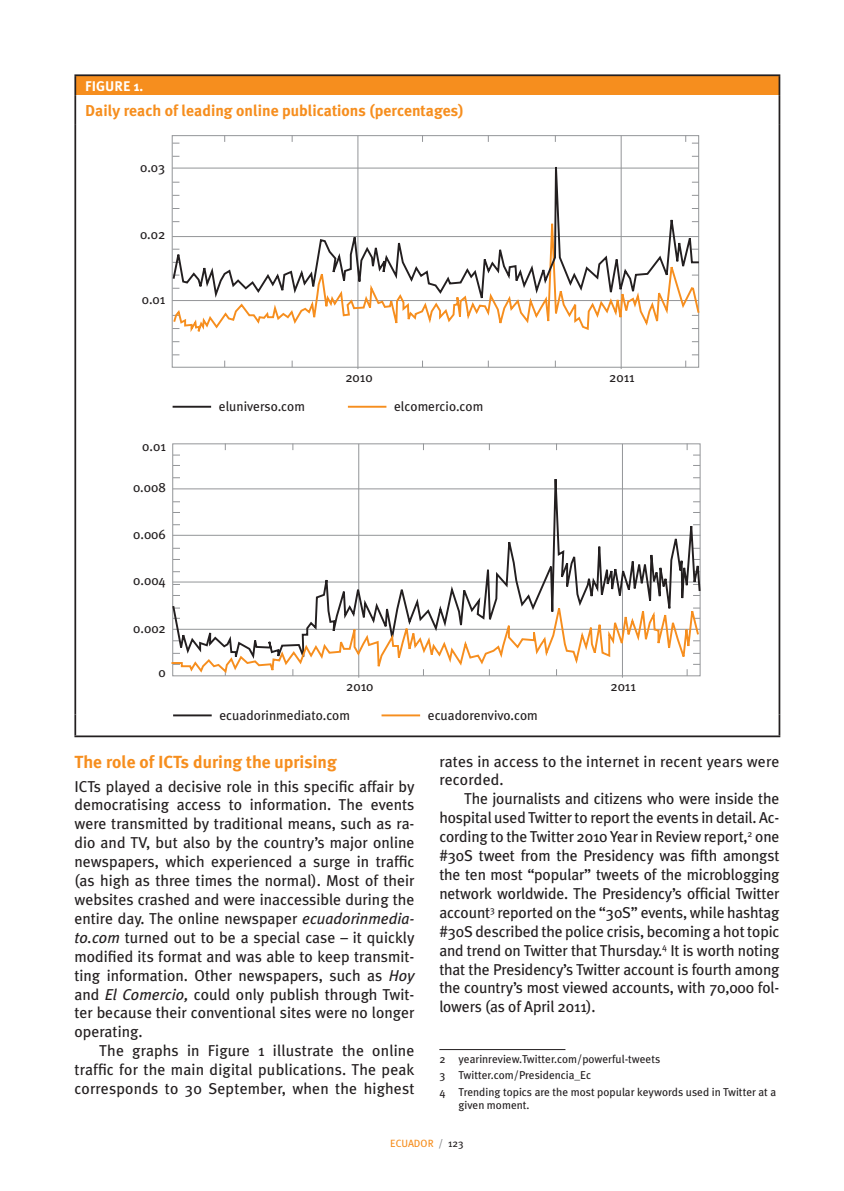
<style>
.page{position:relative;width:844px;height:1191px;background:#fff}
.page>*{position:absolute;margin:0;border:0;box-sizing:border-box;transform-origin:0 0}
.t1{font:700 17.5px "Meta Plus";color:#f68e1e}
.t2{font:15.75px/18.9px "Meta Plus";color:#231f20;text-align:justify}
.t3{font:700 15.75px "Meta Plus";color:#f68e1e}
.t4{font:700 14px "Meta Plus";color:#fff}
.t5{font:13.47px/28.9px "Meta Plus";color:#231f20}
.t6{font:11.38px/16.1px "Meta Plus";color:#231f20}
.t7{font:10.5px "Meta Plus";color:#f68e1e}
.t8{font:10.5px "Meta Plus";color:#231f20}
.s1{font-style:italic}
.s2{color:#808285}
</style>
<div class="page">
<hr style="left:439px;top:1049px;width:126px;height:1px;background:#231f20">
<div style="left:75px;top:75px;width:704px;height:20px;background:#f68e1e"></div>
<hr style="left:74px;top:74px;width:706px;height:2px;background:#231f20">
<svg style="left:74px;top:76px;width:2px;height:19px"></svg>
<svg style="left:778px;top:76px;width:2px;height:19px"></svg>
<hr style="left:74px;top:95px;width:2px;height:30px;background:#231f20">
<hr style="left:778px;top:95px;width:2px;height:30px;background:#231f20">
<hr style="left:74px;top:125px;width:2px;height:589px;background:#231f20">
<hr style="left:778px;top:125px;width:2px;height:589px;background:#231f20">
<hr style="left:74px;top:714px;width:2px;height:21px;background:#231f20">
<hr style="left:778px;top:714px;width:2px;height:21px;background:#231f20">
<hr style="left:74px;top:735px;width:706px;height:2px;background:#231f20">
<hr style="left:357px;top:136px;width:1px;height:233px;background:#939598">
<hr style="left:620px;top:136px;width:1px;height:233px;background:#939598">
<svg style="left:685px;top:354px;width:13px;height:13px"></svg>
<svg style="left:172px;top:310px;width:528px;height:42px"></svg>
<svg style="left:171px;top:135px;width:529px;height:175px"></svg>
<hr style="left:172px;top:406px;width:39px;height:2px;background:#231f20">
<hr style="left:348px;top:406px;width:38px;height:2px;background:#f68e1e">
<hr style="left:173px;top:714px;width:39px;height:2px;background:#231f20">
<hr style="left:381px;top:714px;width:39px;height:2px;background:#f68e1e">
<svg style="left:172px;top:443px;width:529px;height:234px"></svg>
<svg style="left:171px;top:597px;width:529px;height:81px"></svg>
<p class="t4" style="left:85px;top:78px;width:9px">figure</p>
<p class="t4" style="left:134px;top:78px;width:11px">1.</p>
<p class="t3" style="left:85px;top:102px;width:380px">Daily reach of leading online publications (percentages)</p>
<p class="t5" style="left:140px;top:152px;width:27px">0.03</p>
<p class="t5" style="left:140px;top:220px;width:27px">0.02</p>
<p class="t5" style="left:142px;top:285px;width:25px">0.01</p>
<p class="t5" style="left:142px;top:432px;width:25px">0.01</p>
<p class="t5" style="left:133px;top:472px;width:34px">0.008</p>
<p class="t5" style="left:133px;top:519px;width:34px">0.006</p>
<p class="t5" style="left:133px;top:566px;width:34px">0.004</p>
<p class="t5" style="left:133px;top:613px;width:34px">0.002</p>
<p class="t5" style="left:158px;top:658px;width:9px">0</p>
<p class="t5" style="left:219px;top:391px;width:88px">eluniverso.com</p>
<p class="t5" style="left:345px;top:363px;width:29px">2010</p>
<p class="t5" style="left:394px;top:391px;width:91px">elcomercio.com</p>
<p class="t5" style="left:219px;top:671px;width:155px;text-indent:127px">2010 ecuadorinmediato.com</p>
<p class="t5" style="left:428px;top:700px;width:111px">ecuadorenvivo.com</p>
<p class="t5" style="left:609px;top:363px;width:27px">2011</p>
<p class="t5" style="left:610px;top:671px;width:27px">2011</p>
<p class="t1" style="left:74px;top:751px;width:264px">The role of ICTs during the uprising</p>
<p class="t2" style="left:74px;top:776px;width:341px">ICTs played a decisive role in this specific affair by democratising access to information. The events were transmitted by traditional means, such as ra&shy;dio and TV, but also by the country’s major online newspapers, which experienced a surge in traffic (as high as three times the normal). Most of their websites crashed and were inaccessible during the entire day. The online newspaper <span class="s1">ecuadorinmedia&shy;to.com</span> turned out to be a special case – it quickly modified its format and was able to keep transmit&shy;ting information. Other newspapers, such as <span class="s1">Hoy </span>and <span class="s1">El Comercio,</span> could only publish through Twit&shy;ter because their conventional sites were no longer operating.</p>
<p class="t2" style="left:74px;top:1041px;width:341px;text-indent:25px">The graphs in Figure 1 illustrate the online traffic for the main digital publications. The peak corresponds to 30 September, when the highest</p>
<p class="t2" style="left:439px;top:751px;width:341px">rates in access to the internet in recent years were recorded.</p>
<p class="t2" style="left:439px;top:789px;width:341px;text-indent:25px">The journalists and citizens who were inside the hospital used Twitter to report the events in detail. Ac&shy;cording to the Twitter 2010 Year in Review report,<sup>2</sup> one #30S tweet from the Presidency was fifth amongst the ten most “popular” tweets of the microblogging network worldwide. The Presidency’s official Twitter account<sup>3</sup> reported on the “30S” events, while hashtag #30S described the police crisis, becoming a hot topic and trend on Twitter that Thursday. <sup>4</sup> It is worth noting that the Presidency’s Twitter account is fourth among the country’s most viewed accounts, with 70,000 fol&shy;lowers (as of April 2011).</p>
<p class="t6" style="left:439px;top:1051px;width:338px">2 yearinreview.Twitter.com/powerful-tweets<br>3 Twitter.com/Presidencia_Ec<br>4 Trending topics are the most popular keywords used in Twitter at a</p>
<p class="t6" style="left:458px;top:1097px;width:71px">given moment.</p>
<p class="t7" style="left:390px;top:1137px;width:8px">ecuador</p>
<p class="t8" style="left:438px;top:1137px;width:27px"><span class="s2">/</span> 123</p>
</div>
